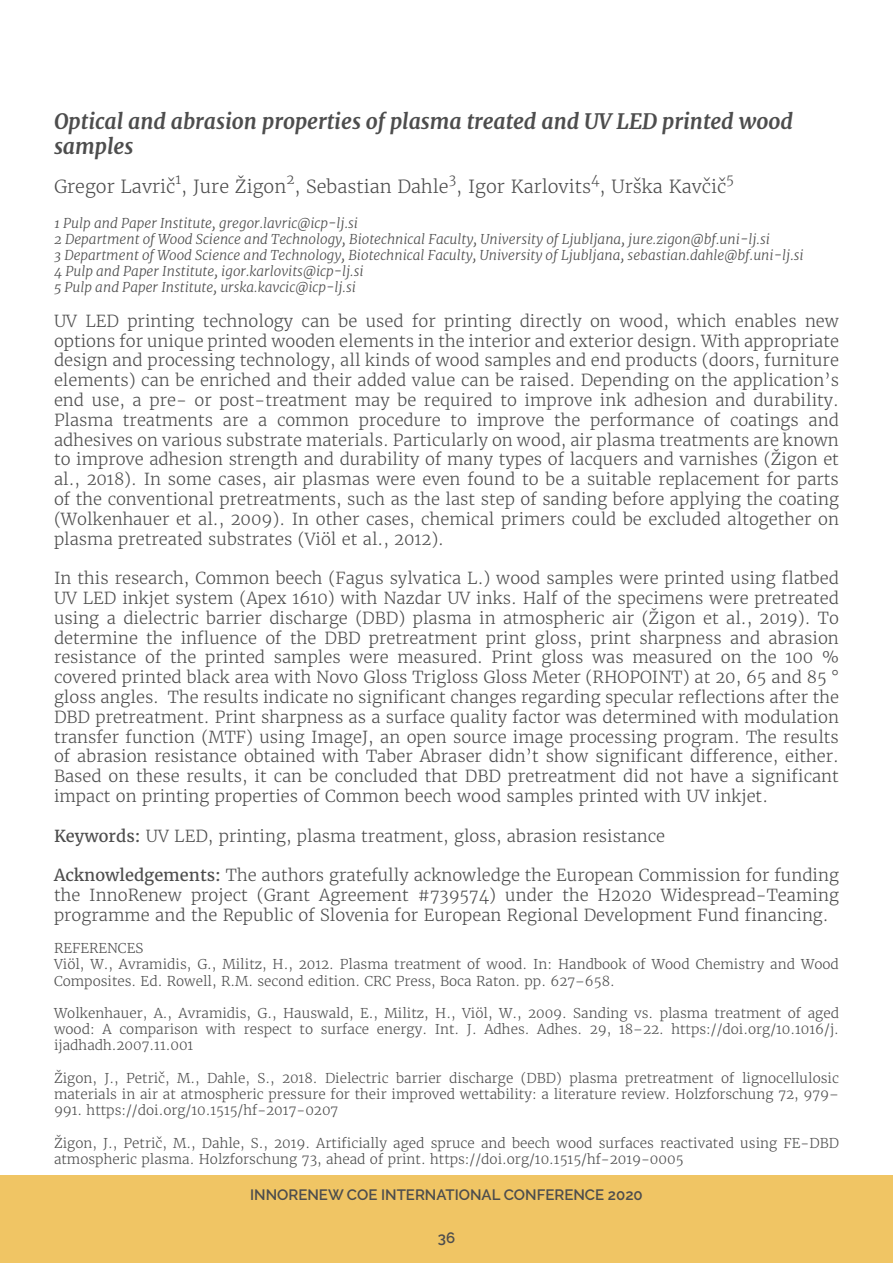
<style>
.page{position:relative;width:893px;height:1263px;background:#fff}
.page>*{position:absolute;margin:0;border:0;box-sizing:border-box;transform-origin:0 0}
.abstract_title{font:italic 700 21px/25.2px "Merriweather";color:#4d4d4d}
.abstract_author{font:300 18px "Merriweather";color:#4d4d4d}
.body_text{font:300 16.5px/19.8px "Merriweather";color:#4d4d4d;text-align:justify}
.t1{font:600 15px "Raleway";color:#4d4d4d}
.ref_text{font:300 13.5px/16.2px "Merriweather";color:#4d4d4d}
.abstract_affiliation{font:italic 300 13.5px "Merriweather";color:#4d4d4d}
.abstract_author-2{font:300 13.5px "Merriweather";color:#4d4d4d}
.s1{font-weight:400}
</style>
<div class="page">
<div style="left:0;top:1176px;width:893px;height:87px;background:#f0c564"></div>
<p class="abstract_title" style="left:54px;top:109px;width:741px">Optical and abrasion properties of plasma treated and UV LED printed wood samples</p>
<p class="abstract_author" style="left:54px;top:176px;width:539px">Gregor Lavrič , Jure Žigon , Sebastian Dahle , Igor Karlovits</p>
<p class="abstract_author-2" style="left:175px;top:171px;width:7px">1</p>
<p class="abstract_author-2" style="left:286px;top:171px;width:10px">2</p>
<p class="abstract_author-2" style="left:449px;top:171px;width:9px">3</p>
<p class="abstract_author-2" style="left:591px;top:171px;width:10px">4</p>
<p class="abstract_author" style="left:600px;top:176px;width:128px">, Urška Kavčič</p>
<p class="abstract_author-2" style="left:726px;top:171px;width:9px">5</p>
<p class="abstract_affiliation" style="left:54px;top:214px;width:306px">1 Pulp and Paper Institute, gregor.lavric@icp-lj.si</p>
<p class="abstract_affiliation" style="left:54px;top:231px;width:717px">2 Department of Wood Science and Technology, Biotechnical Faculty, University of Ljubljana, jure.zigon@bf.uni-lj.si</p>
<p class="abstract_affiliation" style="left:54px;top:247px;width:751px">3 Department of Wood Science and Technology, Biotechnical Faculty, University of Ljubljana, sebastian.dahle@bf.uni-lj.si</p>
<p class="abstract_affiliation" style="left:54px;top:263px;width:311px">4 Pulp and Paper Institute, igor.karlovits@icp-lj.si</p>
<p class="abstract_affiliation" style="left:54px;top:279px;width:304px">5 Pulp and Paper Institute, urska.kavcic@icp-lj.si</p>
<p class="body_text" style="left:54px;top:311px;width:786px">UV LED printing technology can be used for printing directly on wood, which enables new options for unique printed wooden elements in the interior and exterior design. With appropriate design and processing technology, all kinds of wood samples and end products (doors, furniture elements) can be enriched and their added value can be raised. Depending on the application’s end use, a pre- or post-treatment may be required to improve ink adhesion and durability.<br>Plasma treatments are a common procedure to improve the performance of coatings and adhesives on various substrate materials. Particularly on wood, air plasma treatments are known to improve adhesion strength and durability of many types of lacquers and varnishes (Žigon et al., 2018). In some cases, air plasmas were even found to be a suitable replacement for parts of the conventional pretreatments, such as the last step of sanding before applying the coating (Wolkenhauer et al., 2009). In other cases, chemical primers could be excluded altogether on plasma pretreated substrates (Viöl et al., 2012).</p>
<p class="body_text" style="left:54px;top:568px;width:786px">In this research, Common beech (Fagus sylvatica L.) wood samples were printed using flatbed UV LED inkjet system (Apex 1610) with Nazdar UV inks. Half of the specimens were pretreated using a dielectric barrier discharge (DBD) plasma in atmospheric air (Žigon et al., 2019). To determine the influence of the DBD pretreatment print gloss, print sharpness and abrasion resistance of the printed samples were measured. Print gloss was measured on the 100 % covered printed black area with Novo Gloss Trigloss Gloss Meter (RHOPOINT) at 20, 65 and 85 ° gloss angles. The results indicate no significant changes regarding specular reflections after the DBD pretreatment. Print sharpness as a surface quality factor was determined with modulation transfer function (MTF) using ImageJ, an open source image processing program. The results of abrasion resistance obtained with Taber Abraser didn’t show significant difference, either.<br>Based on these results, it can be concluded that DBD pretreatment did not have a significant impact on printing properties of Common beech wood samples printed with UV inkjet.</p>
<p class="body_text" style="left:54px;top:826px;width:613px"><span class="s1">Keywords:</span> UV LED, printing, plasma treatment, gloss, abrasion resistance</p>
<p class="body_text" style="left:54px;top:865px;width:786px"><span class="s1">Acknowledgements:</span> The authors gratefully acknowledge the European Commission for funding the InnoRenew project (Grant Agreement #739574) under the H2020 Widespread-Teaming programme and the Republic of Slovenia for European Regional Development Fund financing.</p>
<p class="ref_text" style="left:54px;top:940px;width:91px">REFERENCES</p>
<p class="ref_text" style="left:54px;top:956px;width:786px">Viöl, W., Avramidis, G., Militz, H., 2012. Plasma treatment of wood. In: Handbook of Wood Chemistry and Wood<br>Composites. Ed. Rowell, R.M. second edition. CRC Press, Boca Raton. pp. 627–658.</p>
<p class="ref_text" style="left:54px;top:1005px;width:786px;text-align:justify">Wolkenhauer, A., Avramidis, G., Hauswald, E., Militz, H., Viöl, W., 2009. Sanding vs. plasma treatment of aged wood: A comparison with respect to surface energy. Int. J. Adhes. Adhes. 29, 18–22. https://doi.org/10.1016/j. ijadhadh.2007.11.001</p>
<p class="ref_text" style="left:54px;top:1070px;width:786px;text-align:justify">Žigon, J., Petrič, M., Dahle, S., 2018. Dielectric barrier discharge (DBD) plasma pretreatment of lignocellulosic materials in air at atmospheric pressure for their improved wettability: a literature review. Holzforschung 72, 979– 991. https://doi.org/10.1515/hf-2017-0207</p>
<p class="ref_text" style="left:54px;top:1135px;width:786px">Žigon, J., Petrič, M., Dahle, S., 2019. Artificially aged spruce and beech wood surfaces reactivated using FE-DBD atmospheric plasma. Holzforschung 73, ahead of print. https://doi.org/10.1515/hf-2019-0005</p>
<p class="t1" style="left:250px;top:1186px;width:394px">INNORENEW COE INTERNATIONAL CONFERENCE 2020</p>
<p class="t1" style="left:438px;top:1229px;width:19px">36</p>
</div>
